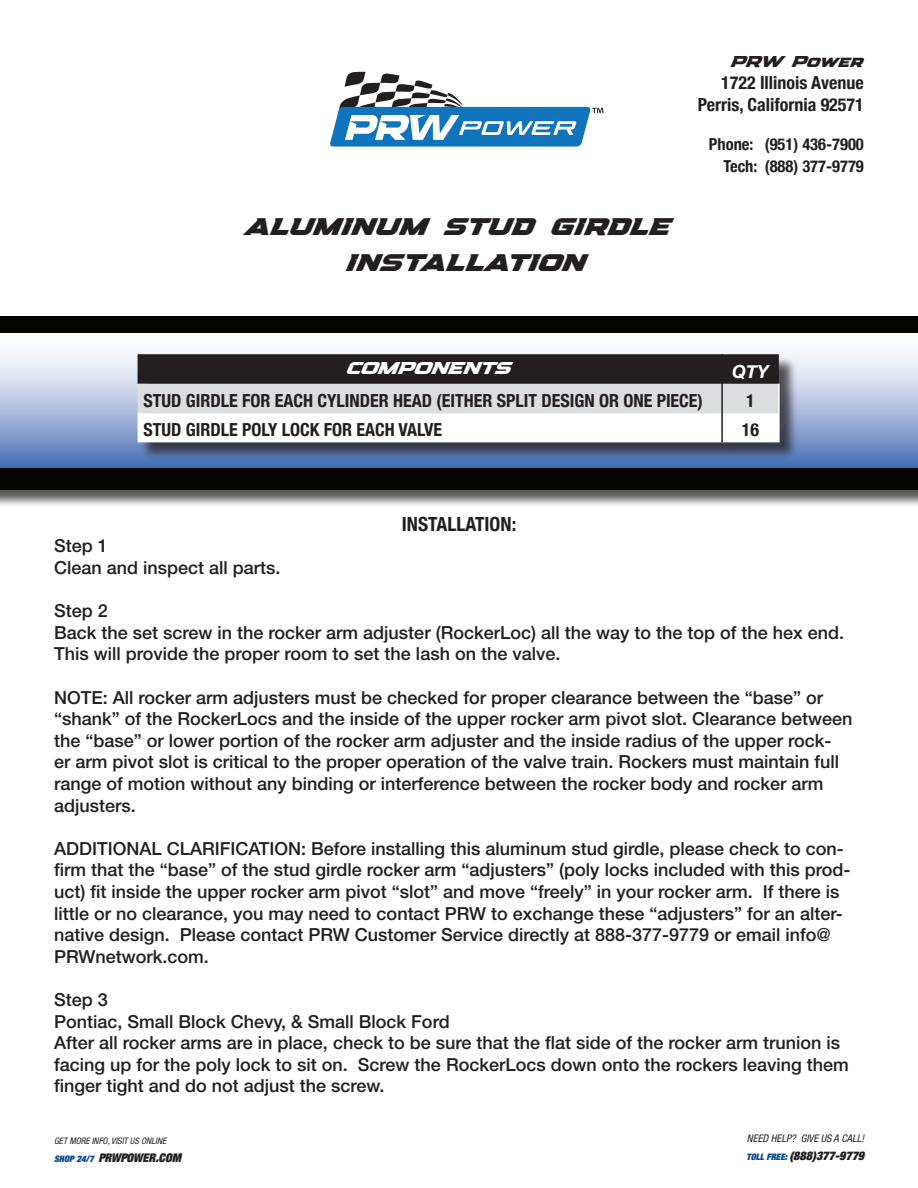
<style>
.page{position:relative;width:918px;height:1188px;background:#fff}
.page>*{position:absolute;margin:0;border:0;box-sizing:border-box;transform-origin:0 0}
.t1{font:30px/36px "Speed";color:#231f20;text-align:center}
.t2{font:700 condensed 19.5px "Helvetica Neue";color:#231f20}
.t3{font:500 18px/21.6px "Helvetica Neue LT Std";color:#231f20}
.t4{font:700 condensed 18px/21.6px "Helvetica Neue";color:#231f20;text-align:right}
.t5{font:18px "Speed";color:#fff}
.t6{font:italic 700 18px "Helvetica Neue";color:#fff}
.t7{font:700 condensed 16.5px/21.6px "Helvetica Neue";color:#231f20;text-align:right}
.t8{font:16.5px "Speed";letter-spacing:-.005em;color:#231f20}
.t9{font:italic 900 expanded 12px "Helvetica Neue";color:#231f20}
.t10{font:italic condensed 10.5px "Helvetica Neue";color:#231f20}
.t11{font:italic condensed 9px "Helvetica Neue";color:#231f20}
.s1{font-size:9px;color:#08478d}
</style>
<div class="page">
<svg style="left:0;top:354px;width:918px;height:114px"></svg>
<svg style="left:330px;top:72px;width:273px;height:75px"></svg>
<div style="left:0;top:316px;width:918px;height:17px;background:#040503"></div>
<div style="left:0;top:470px;width:918px;height:38px;background:#231f20;opacity:.75"></div>
<div style="left:0;top:468px;width:918px;height:21px;background:#040503"></div>
<div style="left:140px;top:356px;width:658px;height:105px;background:#231f20;opacity:.75"></div>
<svg style="left:138px;top:354px;width:641px;height:88px"></svg>
<hr style="left:721px;top:384px;width:2px;height:29px;background:#231f20">
<hr style="left:721px;top:413px;width:2px;height:29px;background:#231f20">
<hr style="left:778px;top:384px;width:2px;height:29px;background:#fff">
<hr style="left:778px;top:413px;width:2px;height:29px;background:#fff">
<hr style="left:721px;top:354px;width:2px;height:30px;background:#231f20">
<h1 class="t1" style="left:246px;top:206px;width:427px">aluminum stud girdle installation</h1>
<p class="t8" style="left:732px;top:51px;width:133px">PRW Power</p>
<p class="t4" style="left:698px;top:71px;width:168px">1722 Illinois Avenue<br>Perris, California 92571</p>
<p class="t7" style="left:709px;top:132px;width:156px">Phone: (951) 436-7900<br>Tech: (888) 377-9779</p>
<p class="t5" style="left:348px;top:356px;width:166px">COMPONENTS</p>
<p class="t6" style="left:732px;top:357px;width:38px">QTY</p>
<p class="t4" style="left:144px;top:389px;width:561px">STUD GIRDLE FOR EACH CYLINDER HEAD (EITHER SPLIT DESIGN OR ONE PIECE)</p>
<p class="t4" style="left:746px;top:389px;width:10px">1</p>
<p class="t4" style="left:144px;top:418px;width:300px">STUD GIRDLE POLY LOCK FOR EACH VALVE</p>
<p class="t4" style="left:742px;top:418px;width:19px">16</p>
<p class="t2" style="left:402px;top:508px;width:116px">INSTALLATION:</p>
<p class="t3" style="left:54px;top:535px;width:228px">Step 1<br>Clean and inspect all parts.</p>
<p class="t3" style="left:54px;top:600px;width:792px">Step 2<br>Back the set screw in the rocker arm adjuster (RockerLoc) all the way to the top of the hex end.<br>This will provide the proper room to set the lash on the valve.</p>
<p class="t3" style="left:54px;top:686px;width:800px">NOTE: All rocker arm adjusters must be checked for proper clearance between the “base” or “shank” of the RockerLocs and the inside of the upper rocker arm pivot slot. Clearance between the “base” or lower portion of the rocker arm adjuster and the inside radius of the upper rock-<br>er arm pivot slot is critical to the proper operation of the valve train. Rockers must maintain full range of motion without any binding or interference between the rocker body and rocker arm adjusters.</p>
<p class="t3" style="left:54px;top:837px;width:798px">ADDITIONAL CLARIFICATION: Before installing this aluminum stud girdle, please check to con&shy;firm that the “base” of the stud girdle rocker arm “adjusters” (poly locks included with this prod&shy;uct) fit inside the upper rocker arm pivot “slot” and move “freely” in your rocker arm. If there is little or no clearance, you may need to contact PRW to exchange these “adjusters” for an alter&shy;native design. Please contact PRW Customer Service directly at 888-377-9779 or email info@ PRWnetwork.com.</p>
<p class="t3" style="left:54px;top:989px;width:796px">Step 3<br>Pontiac, Small Block Chevy, &amp; Small Block Ford<br>After all rocker arms are in place, check to be sure that the flat side of the rocker arm trunion is facing up for the poly lock to sit on. Screw the RockerLocs down onto the rockers leaving them finger tight and do not adjust the screw.</p>
<p class="t11" style="left:54px;top:1135px;width:114px">GET MORE INFO, VISIT US ONLINE</p>
<p class="t9" style="left:54px;top:1150px;width:128px"><span class="s1">SHOP 24/7</span> PRWPOWER.COM</p>
<p class="t10" style="left:747px;top:1132px;width:119px">NEED HELP? GIVE US A CALL!</p>
<p class="t9" style="left:747px;top:1148px;width:119px"><span class="s1">TOLL FREE:</span> (888)377-9779</p>
</div>
